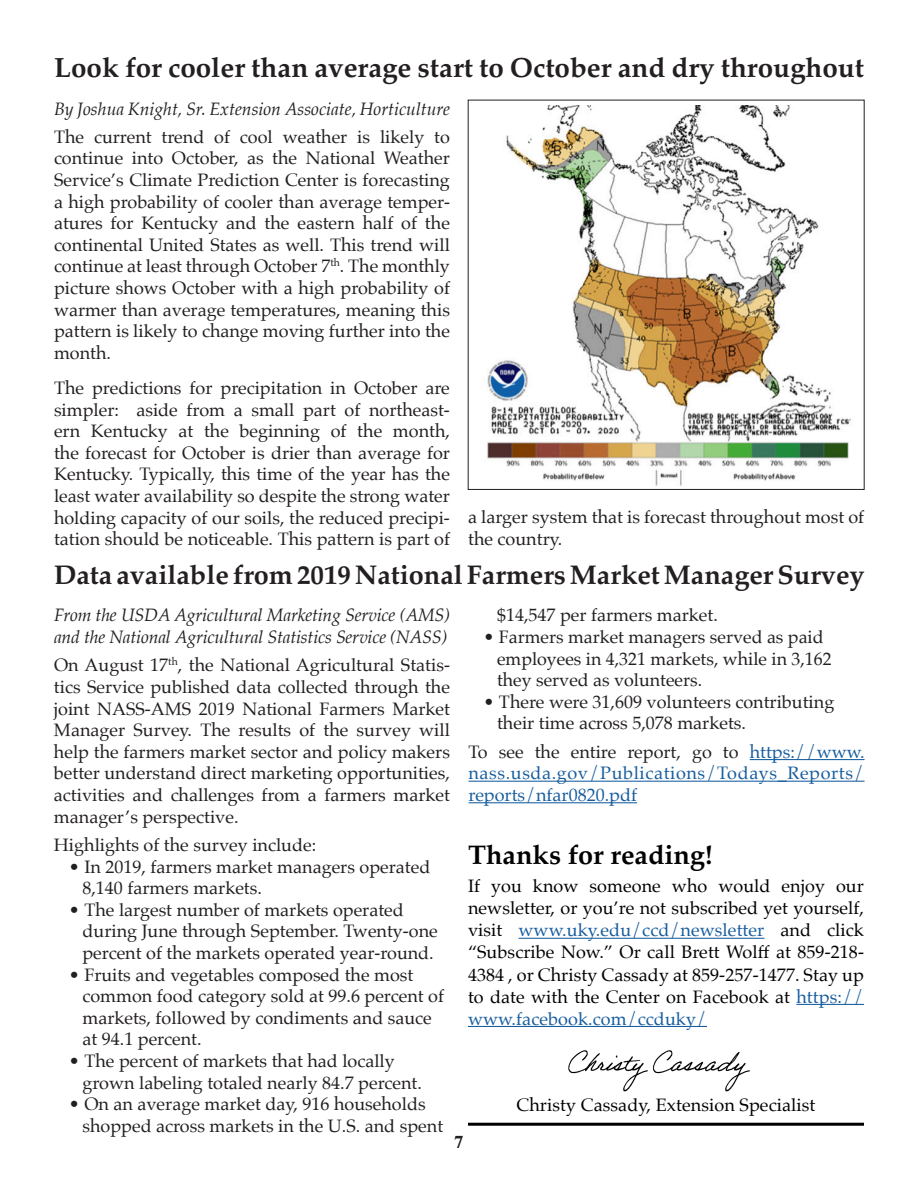
<style>
.page{position:relative;width:918px;height:1188px;background:#fff}
.page>*{position:absolute;margin:0;border:0;box-sizing:border-box;transform-origin:0 0}
.t1{font:700 27.75px "Palatino";color:#231f20}
.t2{font:700 27px "Palatino";color:#231f20}
.t3{font:700 27px "Palatino";color:#000}
.t4{font:18px/21.6px "Palatino";color:#231f20}
.t5{font:18px/22px "Palatino";letter-spacing:.005em;color:#000;text-align:justify}
.t6{font:italic 18px/21.6px "Palatino";letter-spacing:-.01em;color:#231f20}
.t7{font:18px/21.6px "Palatino";letter-spacing:.035em;color:#175d9e;text-align:justify}
.t8{font:700 18px "Times";color:#231f20}
.s1{color:#231f20}
.s2{color:#175d9e}
</style>
<div class="page">
<hr style="left:519px;top:938px;width:245px;height:1px;background:#175d9e">
<hr style="left:796px;top:1004px;width:68px;height:1px;background:#175d9e">
<hr style="left:468px;top:1026px;width:239px;height:1px;background:#175d9e">
<hr style="left:468px;top:1123px;width:396px;height:3px;background:#000">
<hr style="left:750px;top:759px;width:115px;height:1px;background:#175d9e">
<hr style="left:469px;top:781px;width:396px;height:1px;background:#175d9e">
<hr style="left:469px;top:802px;width:168px;height:1px;background:#175d9e">
<img style="left:487px;top:106px;width:364px;height:380px">
<img style="left:568px;top:1050px;width:182px;height:42px">
<p class="t1" style="left:54px;top:44px;width:811px">Look for cooler than average start to October and dry throughout</p>
<p class="t6" style="left:54px;top:97px;width:398px">By Joshua Knight, Sr. Extension Associate, Horticulture</p>
<p class="t4" style="left:54px;top:126px;width:398px;text-align:justify">The current trend of cool weather is likely to continue into October, as the National Weather Service’s Climate Prediction Center is forecasting a high probability of cooler than average temper&shy;atures for Kentucky and the eastern half of the continental United States as well. This trend will continue at least through October 7<sup>th</sup>. The monthly picture shows October with a high probability of warmer than average temperatures, meaning this pattern is likely to change moving further into the month.</p>
<p class="t4" style="left:54px;top:377px;width:398px;text-align:justify">The predictions for precipitation in October are simpler: aside from a small part of northeast&shy;ern Kentucky at the beginning of the month, the forecast for October is drier than average for Kentucky. Typically, this time of the year has the least water availability so despite the strong water holding capacity of our soils, the reduced precipi&shy;tation should be noticeable. This pattern is part of</p>
<p class="t4" style="left:468px;top:506px;width:397px">a larger system that is forecast throughout most of the country.</p>
<p class="t2" style="left:54px;top:552px;width:812px">Data available from 2019 National Farmers Market Manager Survey</p>
<p class="t4" style="left:497px;top:604px;width:222px">$14,547 per farmers market.</p>
<p class="t4" style="left:497px;top:626px;width:336px;text-indent:-14px">• Farmers market managers served as paid employees in 4,321 markets, while in 3,162 they served as volunteers.</p>
<p class="t4" style="left:497px;top:691px;width:339px;text-indent:-14px">• There were 31,609 volunteers contributing their time across 5,078 markets.</p>
<p class="t7" style="left:469px;top:741px;width:397px"><span class="s1">To see the entire report, go to</span> https://www. nass.usda.gov/Publications/Todays_Reports/ reports/nfar0820.pdf</p>
<p class="t6" style="left:54px;top:604px;width:398px">From the USDA Agricultural Marketing Service (AMS) and the National Agricultural Statistics Service (NASS)</p>
<p class="t4" style="left:54px;top:654px;width:398px;text-align:justify">On August 17<sup>th</sup>, the National Agricultural Statis&shy;tics Service published data collected through the joint NASS-AMS 2019 National Farmers Market Manager Survey. The results of the survey will help the farmers market sector and policy makers better understand direct marketing opportunities, activities and challenges from a farmers market manager’s perspective.</p>
<p class="t4" style="left:54px;top:834px;width:264px">Highlights of the survey include:</p>
<p class="t4" style="left:82px;top:855px;width:349px;text-indent:-14px">• In 2019, farmers market managers operated<br>8,140 farmers markets.</p>
<p class="t4" style="left:82px;top:899px;width:357px;text-indent:-14px">• The largest number of markets operated during June through September. Twenty-one percent of the markets operated year-round.</p>
<p class="t4" style="left:82px;top:963px;width:363px;text-indent:-14px">• Fruits and vegetables composed the most common food category sold at 99.6 percent of markets, followed by condiments and sauce at 94.1 percent.</p>
<p class="t4" style="left:82px;top:1050px;width:341px;text-indent:-14px">• The percent of markets that had locally grown labeling totaled nearly 84.7 percent.</p>
<p class="t4" style="left:82px;top:1093px;width:362px;text-indent:-14px">• On an average market day, 916 households shopped across markets in the U.S. and spent</p>
<p class="t3" style="left:468px;top:831px;width:246px">Thanks for reading!</p>
<p class="t5" style="left:468px;top:875px;width:398px">If you know someone who would enjoy our newsletter, or you’re not subscribed yet yourself, visit <span class="s2">www.uky.edu/ccd/newsletter</span> and click “Subscribe Now.” Or call Brett Wolff at 859-218- 4384 , or Christy Cassady at 859-257-1477. Stay up to date with the Center on Facebook at <span class="s2">https:// www.facebook.com/ccduky/</span></p>
<p class="t5" style="left:517px;top:1094px;width:300px">Christy Cassady, Extension Specialist</p>
<p class="t8" style="left:454px;top:1124px;width:10px">7</p>
</div>
